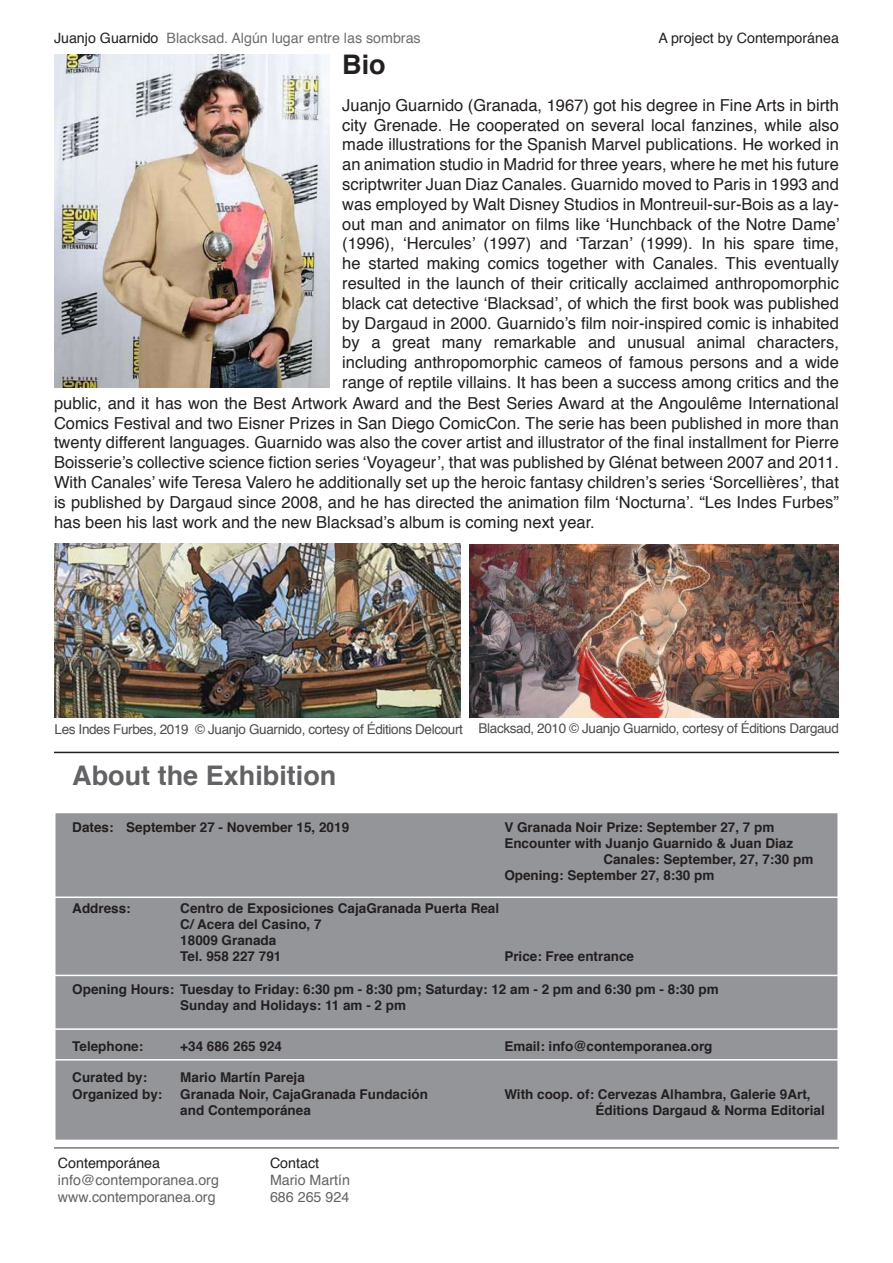
<style>
.page{position:relative;width:893px;height:1263px;background:#fff}
.page>*{position:absolute;margin:0;border:0;box-sizing:border-box;transform-origin:0 0}
.t1{font:700 27px "Helvetica";color:#636366}
.t2{font:700 27px "Helvetica";color:#231f20}
.t3{font:16.5px "Helvetica";color:#231f20}
.t4{font:14.25px "Helvetica";color:#636366}
.t5{font:14.25px "Helvetica";color:#6c6d70}
.t6{font:14.25px "Helvetica";color:#231f20}
.t7{font:700 13.5px/16.2px "Helvetica";color:#231f20}
.t8{font:13.5px "Helvetica";letter-spacing:-.025em;color:#4b4c4d}
.s1{color:#231f20}
</style>
<div class="page">
<hr style="left:54px;top:1147px;width:785px;height:1px;background:#4b4c4d">
<div style="left:55px;top:812px;width:783px;height:328px;background:#939598"></div>
<div style="left:54px;top:812px;width:785px;height:329px;border:2px solid #fff"></div>
<hr style="left:54px;top:752px;width:785px;height:1px;background:#231f20">
<hr style="left:54px;top:896px;width:785px;height:2px;background:#fff">
<hr style="left:54px;top:975px;width:785px;height:1px;background:#fff">
<hr style="left:54px;top:1059px;width:785px;height:1px;background:#fff">
<hr style="left:54px;top:1140px;width:785px;height:1px;background:#fff">
<hr style="left:54px;top:1028px;width:785px;height:2px;background:#fff">
<img style="left:54px;top:54px;width:276px;height:334px">
<img style="left:469px;top:544px;width:370px;height:174px">
<img style="left:54px;top:544px;width:406px;height:174px">
<p class="t5" style="left:54px;top:27px;width:368px"><span class="s1">Juanjo Guarnido</span> Blacksad. Algún lugar entre las sombras</p>
<p class="t6" style="left:658px;top:27px;width:182px">A project by Contemporánea</p>
<h1 class="t2" style="left:342px;top:43px;width:45px">Bio</h1>
<p class="t3" style="left:342px;top:92px;width:498px">Juanjo Guarnido (Granada, 1967) got his degree in Fine Arts in birth</p>
<p class="t3" style="left:342px;top:112px;width:498px">city Grenade. He cooperated on several local fanzines, while also</p>
<p class="t3" style="left:342px;top:132px;width:498px">made illustrations for the Spanish Marvel publications. He worked in</p>
<p class="t3" style="left:342px;top:152px;width:498px">an animation studio in Madrid for three years, where he met his future</p>
<p class="t3" style="left:342px;top:172px;width:498px">scriptwriter Juan Diaz Canales. Guarnido moved to Paris in 1993 and</p>
<p class="t3" style="left:342px;top:191px;width:498px">was employed by Walt Disney Studios in Montreuil-sur-Bois as a lay-</p>
<p class="t3" style="left:342px;top:211px;width:499px">out man and animator on films like ‘Hunchback of the Notre Dame’</p>
<p class="t3" style="left:342px;top:231px;width:498px">(1996), ‘Hercules’ (1997) and ‘Tarzan’ (1999). In his spare time,</p>
<p class="t3" style="left:342px;top:251px;width:498px">he started making comics together with Canales. This eventually</p>
<p class="t3" style="left:342px;top:271px;width:498px">resulted in the launch of their critically acclaimed anthropomorphic</p>
<p class="t3" style="left:342px;top:290px;width:498px">black cat detective ‘Blacksad’, of which the first book was published</p>
<p class="t3" style="left:342px;top:310px;width:498px">by Dargaud in 2000. Guarnido’s film noir-inspired comic is inhabited</p>
<p class="t3" style="left:342px;top:330px;width:498px">by a great many remarkable and unusual animal characters,</p>
<p class="t3" style="left:342px;top:350px;width:498px">including anthropomorphic cameos of famous persons and a wide</p>
<p class="t3" style="left:342px;top:370px;width:498px">range of reptile villains. It has been a success among critics and the</p>
<p class="t3" style="left:54px;top:390px;width:786px">public, and it has won the Best Artwork Award and the Best Series Award at the Angoulême International</p>
<p class="t3" style="left:54px;top:410px;width:786px">Comics Festival and two Eisner Prizes in San Diego ComicCon. The serie has been published in more than</p>
<p class="t3" style="left:54px;top:430px;width:786px">twenty different languages. Guarnido was also the cover artist and illustrator of the final installment for Pierre</p>
<p class="t3" style="left:54px;top:450px;width:786px">Boisserie’s collective science fiction series ‘Voyageur’, that was published by Glénat between 2007 and 2011.</p>
<p class="t3" style="left:54px;top:469px;width:786px">With Canales’ wife Teresa Valero he additionally set up the heroic fantasy children’s series ‘Sorcellières’, that</p>
<p class="t3" style="left:54px;top:489px;width:786px">is published by Dargaud since 2008, and he has directed the animation film ‘Nocturna’. “Les Indes Furbes”</p>
<p class="t3" style="left:54px;top:509px;width:542px">has been his last work and the new Blacksad’s album is coming next year.</p>
<p class="t8" style="left:55px;top:719px;width:786px">Les Indes Furbes, 2019 © Juanjo Guarnido, cortesy of Éditions Delcourt Blacksad, 2010 © Juanjo Guarnido, cortesy of Éditions Dargaud</p>
<h1 class="t1" style="left:72px;top:754px;width:266px">About the Exhibition</h1>
<p class="t7" style="left:72px;top:819px;width:278px">Dates: September 27 - November 15, 2019</p>
<p class="t7" style="left:504px;top:819px;width:272px">V Granada Noir Prize: September 27, 7 pm</p>
<p class="t7" style="left:504px;top:835px;width:290px">Encounter with Juanjo Guarnido &amp; Juan Diaz</p>
<p class="t7" style="left:603px;top:851px;width:212px">Canales: September, 27, 7:30 pm</p>
<p class="t7" style="left:504px;top:867px;width:212px">Opening: September 27, 8:30 pm</p>
<p class="t7" style="left:72px;top:900px;width:60px">Address:</p>
<p class="t7" style="left:180px;top:900px;width:320px">Centro de Exposiciones CajaGranada Puerta Real<br>C/ Acera del Casino, 7<br>18009 Granada<br>Tel. 958 227 791</p>
<p class="t7" style="left:504px;top:948px;width:131px">Price: Free entrance</p>
<p class="t7" style="left:180px;top:981px;width:540px;text-indent:-108px">Opening Hours: Tuesday to Friday: 6:30 pm - 8:30 pm; Saturday: 12 am - 2 pm and 6:30 pm - 8:30 pm<br>Sunday and Holidays: 11 am - 2 pm</p>
<p class="t7" style="left:72px;top:1038px;width:73px">Telephone:</p>
<p class="t7" style="left:180px;top:1038px;width:103px">+34 686 265 924</p>
<p class="t7" style="left:504px;top:1038px;width:210px">Email: info@contemporanea.org</p>
<p class="t7" style="left:72px;top:1070px;width:77px">Curated by:</p>
<p class="t7" style="left:180px;top:1070px;width:126px">Mario Martín Pareja</p>
<p class="t7" style="left:72px;top:1086px;width:92px">Organized by:</p>
<p class="t7" style="left:180px;top:1086px;width:249px">Granada Noir, CajaGranada Fundación</p>
<p class="t7" style="left:504px;top:1086px;width:308px">With coop. of: Cervezas Alhambra, Galerie 9Art,</p>
<p class="t7" style="left:180px;top:1102px;width:132px">and Contemporánea</p>
<p class="t7" style="left:595px;top:1102px;width:231px">Éditions Dargaud &amp; Norma Editorial</p>
<p class="t6" style="left:58px;top:1152px;width:104px">Contemporánea</p>
<p class="t6" style="left:270px;top:1152px;width:51px">Contact</p>
<p class="t4" style="left:58px;top:1169px;width:162px">info@contemporanea.org</p>
<p class="t4" style="left:270px;top:1169px;width:81px">Mario Martín</p>
<p class="t4" style="left:58px;top:1186px;width:159px">www.contemporanea.org</p>
<p class="t4" style="left:270px;top:1186px;width:81px">686 265 924</p>
</div>
